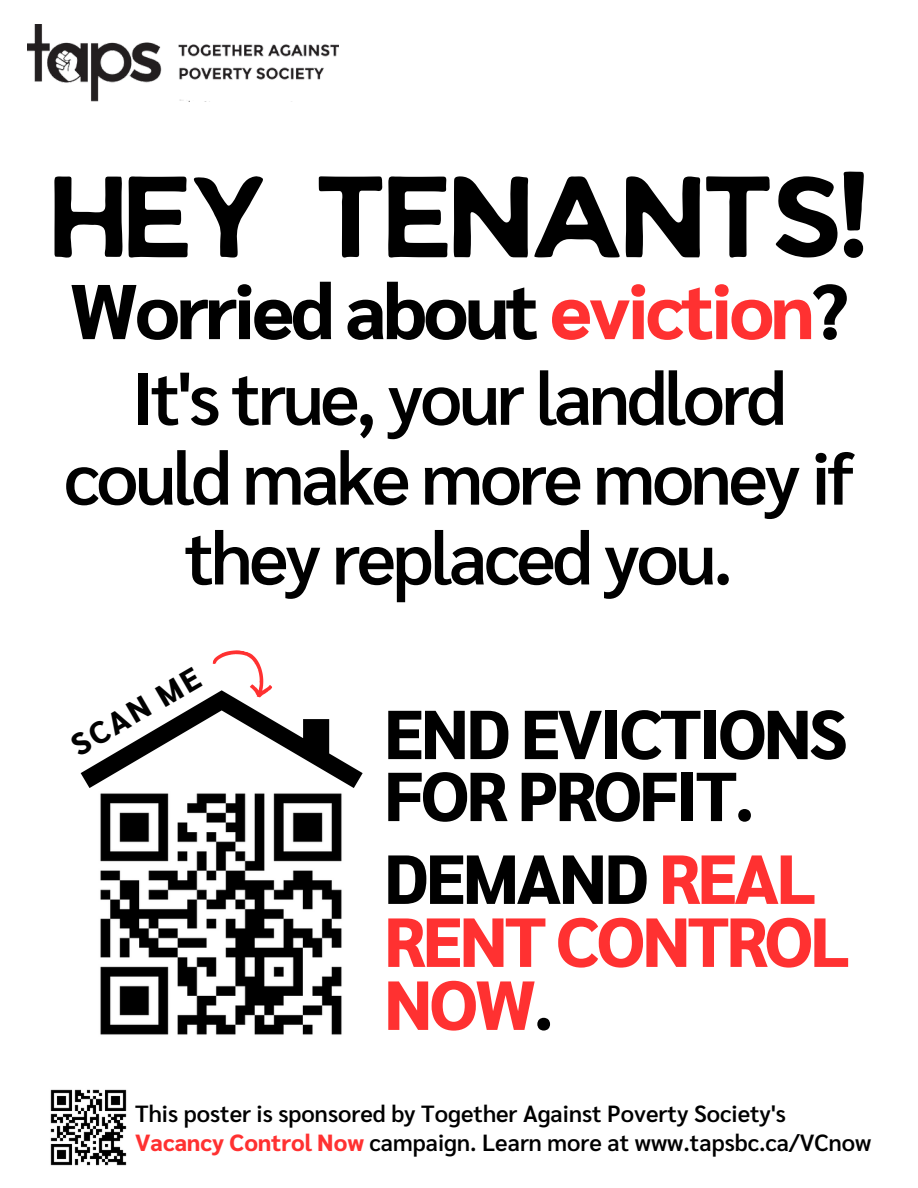
<style>
.page{position:relative;width:918px;height:1188px;background:#fff}
.page>*{position:absolute;margin:0;border:0;box-sizing:border-box;transform-origin:0 0}
.t1{font:109.35px "JA Jaya Giri Sans";letter-spacing:-.045em;color:#000}
.t2{font:800 77.4px "Sarabun";letter-spacing:-.045em;color:#000}
.t3{font:600 73.5px/79.8px "Sarabun";letter-spacing:-.045em;color:#000;text-align:center}
.t4{font:800 69.3px/63px "Sarabun";letter-spacing:-.045em;color:#ff3131}
.t5{font:800 69px/61.9px "Sarabun";letter-spacing:-.045em;color:#000}
.t6{font:800 31.05px "Sarabun";color:#000}
.t7{font:600 23.4px/29.2px "Sarabun";color:#000}
.s1{color:#ff3131}
.s2{color:#000}
.s3{font-weight:800;color:#ff3131}
</style>
<div class="page">
<img style="left:100px;top:793px;width:242px;height:242px">
<svg style="left:81px;top:650px;width:282px;height:138px"></svg>
<img style="left:28px;top:25px;width:310px;height:76px">
<img style="left:50px;top:1089px;width:77px;height:77px">
<p class="t1" style="left:54px;top:172px;width:822px">HEY TENANTS!</p>
<p class="t2" style="left:70px;top:256px;width:780px">Worried about <span class="s1">eviction</span>?</p>
<p class="t3" style="left:64px;top:354px;width:792px">It's true, your landlord could make more money if they replaced you.</p>
<p class="t6" style="left:63px;top:728px;width:145px;rotate:-30deg">SCAN ME</p>
<p class="t5" style="left:384px;top:699px;width:465px">END EVICTIONS<br>FOR PROFIT.</p>
<p class="t4" style="left:384px;top:843px;width:467px"><span class="s2">DEMAND</span> REAL<br>RENT CONTROL<br>NOW<span class="s2">.</span></p>
<p class="t7" style="left:135px;top:1098px;width:738px">This poster is sponsored by Together Against Poverty Society's<br><span class="s3">Vacancy Control Now</span> campaign. Learn more at www.tapsbc.ca/VCnow</p>
</div>
